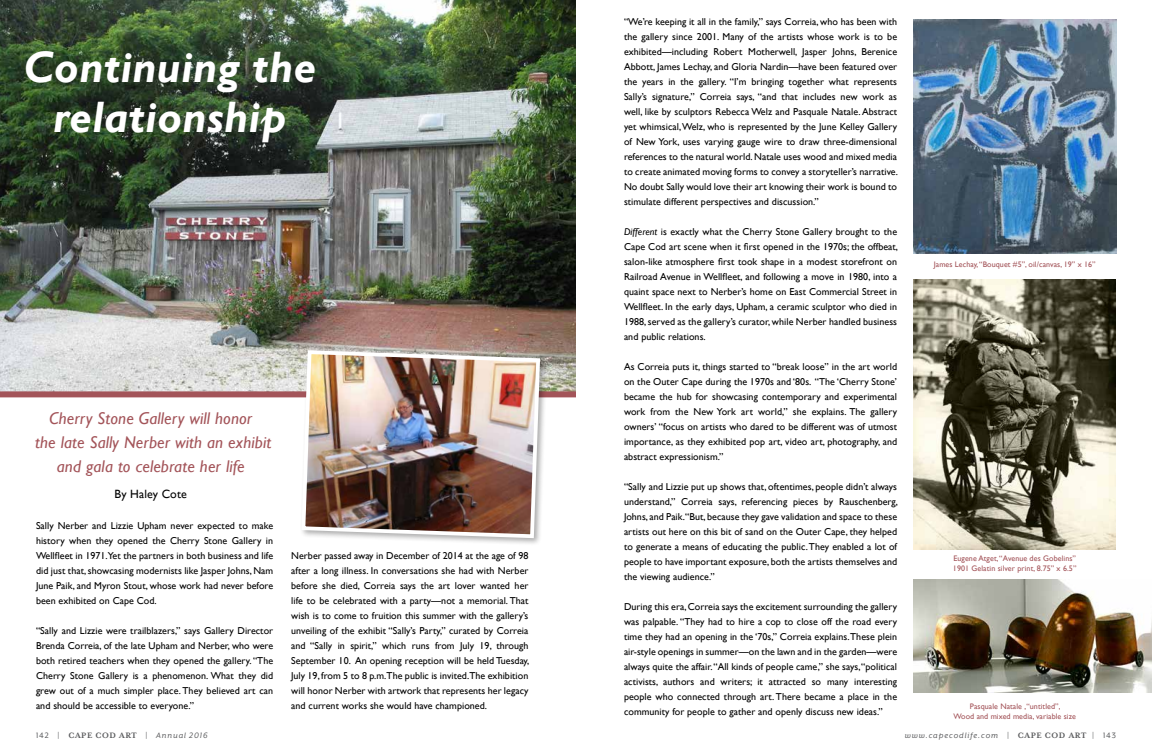
<style>
.page{position:relative;width:1152px;height:756px;background:#fff}
.page>*{position:absolute;margin:0;border:0;box-sizing:border-box;transform-origin:0 0}
.t1{font:italic 700 44px/50px "Gill Sans";letter-spacing:.01em;color:#fff;text-align:center}
.t2{font:italic 17px/24px "Gill Sans";letter-spacing:.01em;color:#a35459;text-align:center}
.t3{font:12px "Gill Sans";letter-spacing:.01em;color:#000}
.t4{font:10px/15px "Gill Sans";letter-spacing:.005em;color:#000;text-align:justify}
.t5{font:9px "Mr Eaves XL San RI";letter-spacing:.1em;color:#58595b}
.t6{font:700 9px "Mrs Eaves XL Serif OT";letter-spacing:.075em;color:#58595b}
.t7{font:8px/10px "Gill Sans";letter-spacing:.01em;color:#a35459}
.s1{font-style:italic}
.s2{font-family:"Mr Eaves XL San R";font-weight:400}
.s3{font-family:"Mr Eaves XL San RI";font-weight:400}
.s4{font-family:"Mr Eaves XL San R"}
.s5{font-family:"Mrs Eaves XL Serif OT";font-weight:700}
</style>
<div class="page">
<img style="left:0;top:0;width:576px;height:391px">
<div style="left:0;top:391px;width:576px;height:6px;background:#a35459"></div>
<img style="left:913px;top:279px;width:203px;height:270px">
<img style="left:913px;top:19px;width:203px;height:234px">
<div style="left:299px;top:348px;width:249px;height:198px;background:#000;opacity:.33"></div>
<img style="left:300px;top:348px;width:242px;height:192px">
<img style="left:913px;top:580px;width:239px;height:113px">
<h1 class="t1" style="left:24px;top:43px;width:294px">Continuing the relationship</h1>
<h2 class="t2" style="left:35px;top:406px;width:237px">Cherry Stone Gallery will honor<br>the late Sally Nerber with an exhibit and gala to celebrate her life</h2>
<p class="t3" style="left:115px;top:487px;width:74px">By Haley Cote</p>
<p class="t4" style="left:36px;top:518px;width:239px">Sally Nerber and Lizzie Upham never expected to make history when they opened the Cherry Stone Gallery in Wellfleet in 1971.Yet the partners in both business and life did just that, showcasing modernists like Jasper Johns, Nam June Paik, and Myron Stout, whose work had never before been exhibited on Cape Cod.</p>
<p class="t4" style="left:36px;top:623px;width:239px">“Sally and Lizzie were trailblazers,” says Gallery Director Brenda Correia, of the late Upham and Nerber, who were both retired teachers when they opened the gallery. “The Cherry Stone Gallery is a phenomenon. What they did grew out of a much simpler place. They believed art can and should be accessible to everyone.”</p>
<p class="t4" style="left:291px;top:548px;width:240px">Nerber passed away in December of 2014 at the age of 98 after a long illness. In conversations she had with Nerber before she died, Correia says the art lover wanted her life to be celebrated with a party—not a memorial. That wish is to come to fruition this summer with the gallery’s unveiling of the exhibit “Sally’s Party,” curated by Correia and “Sally in spirit,” which runs from July 19, through September 10. An opening reception will be held Tuesday, July 19, from 5 to 8 p.m.The public is invited.The exhibition will honor Nerber with artwork that represents her legacy and current works she would have championed.</p>
<p class="t4" style="left:624px;top:14px;width:276px">“We’re keeping it all in the family,” says Correia, who has been with the gallery since 2001. Many of the artists whose work is to be exhibited—including Robert Motherwell, Jasper Johns, Berenice Abbott, James Lechay, and Gloria Nardin—have been featured over the years in the gallery. “I’m bringing together what represents Sally’s signature,” Correia says, “and that includes new work as well, like by sculptors Rebecca Welz and Pasquale Natale. Abstract yet whimsical, Welz, who is represented by the June Kelley Gallery of New York, uses varying gauge wire to draw three-dimensional references to the natural world. Natale uses wood and mixed media to create animated moving forms to convey a storyteller’s narrative.<br>No doubt Sally would love their art knowing their work is bound to stimulate different perspectives and discussion.”</p>
<p class="t4" style="left:624px;top:224px;width:276px"><span class="s1">Different</span> is exactly what the Cherry Stone Gallery brought to the Cape Cod art scene when it first opened in the 1970s; the offbeat, salon-like atmosphere first took shape in a modest storefront on Railroad Avenue in Wellfleet, and following a move in 1980, into a quaint space next to Nerber’s home on East Commercial Street in Wellfleet. In the early days, Upham, a ceramic sculptor who died in 1988, served as the gallery’s curator, while Nerber handled business and public relations.</p>
<p class="t4" style="left:624px;top:359px;width:275px">As Correia puts it, things started to “break loose” in the art world on the Outer Cape during the 1970s and ‘80s. “The ‘Cherry Stone’ became the hub for showcasing contemporary and experimental work from the New York art world,” she explains. The gallery owners’ “focus on artists who dared to be different was of utmost importance, as they exhibited pop art, video art, photography, and abstract expressionism.”</p>
<p class="t4" style="left:624px;top:479px;width:276px">“Sally and Lizzie put up shows that, oftentimes, people didn’t always understand,” Correia says, referencing pieces by Rauschenberg, Johns, and Paik.“But, because they gave validation and space to these artists out here on this bit of sand on the Outer Cape, they helped to generate a means of educating the public. They enabled a lot of people to have important exposure, both the artists themselves and the viewing audience.”</p>
<p class="t4" style="left:624px;top:599px;width:275px">During this era, Correia says the excitement surrounding the gallery was palpable. “They had to hire a cop to close off the road every time they had an opening in the ‘70s,” Correia explains. These plein air-style openings in summer—on the lawn and in the garden—were always quite the affair. “All kinds of people came,” she says, “political activists, authors and writers; it attracted so many interesting people who connected through art. There became a place in the community for people to gather and openly discuss new ideas.”</p>
<p class="t7" style="left:934px;top:259px;width:163px">James Lechay, “Bouquet #5”, oil/canvas, 19” x 16”</p>
<p class="t7" style="left:953px;top:554px;width:125px">Eugene Atget, “Avenue des Gobelins”<br>1901 Gelatin silver print, 8.75” x 6.5”</p>
<p class="t7" style="left:954px;top:701px;width:124px;text-align:center">Pasquale Natale ,“untitled”,<br>Wood and mixed media, variable size</p>
<p class="t6" style="left:36px;top:731px;width:173px"><span class="s2">142 |</span> CAPE COD ART <span class="s2">|</span> <span class="s3">Annual 2016</span></p>
<p class="t5" style="left:905px;top:731px;width:213px">www.capecodlife.com <span class="s4">|</span> <span class="s5">CAPE COD ART</span> <span class="s4">| 143</span></p>
</div>
